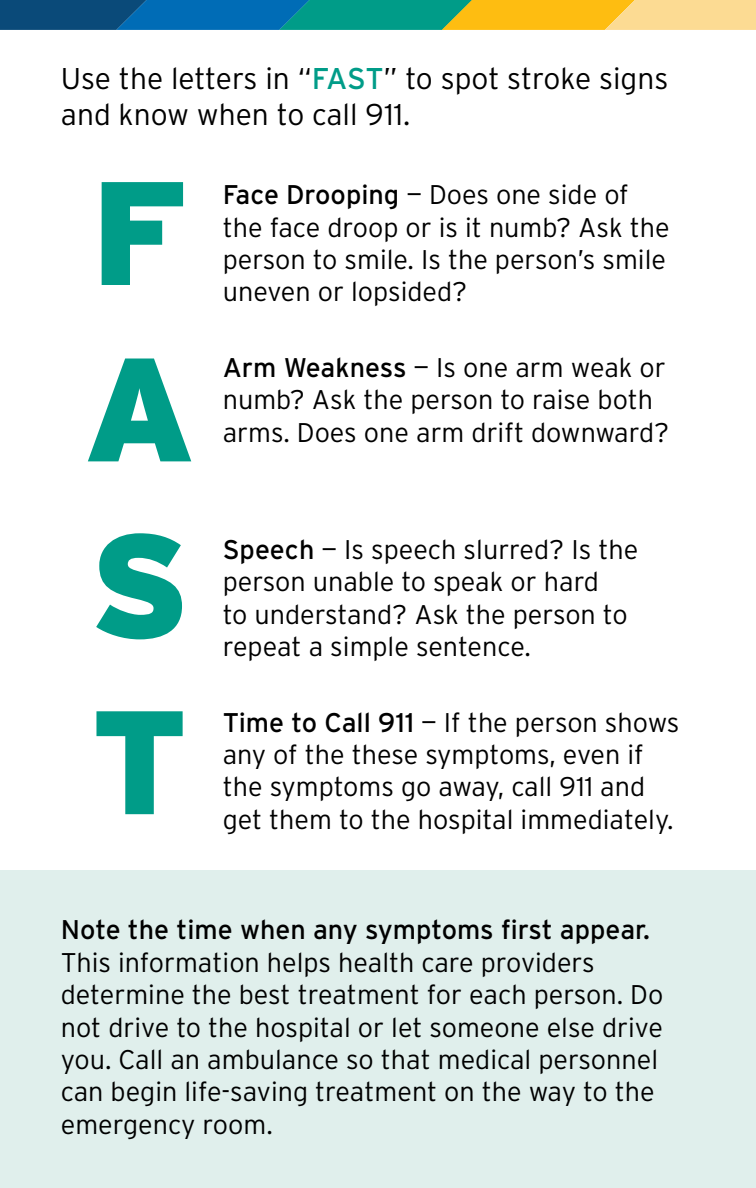
<style>
.page{position:relative;width:756px;height:1188px;background:#fff}
.page>*{position:absolute;margin:0;border:0;box-sizing:border-box;transform-origin:0 0}
.t1{font:900 147px/176.4px "Interstate";color:#009c88;text-align:justify}
.t2{font:300 30px/36px "Interstate";color:#000}
.t3{font:300 27px/32.4px "Interstate";color:#000}
.t4{font:27px "Interstate";color:#000}
.s1{font-weight:400;color:#009c88}
.s2{font-weight:400}
</style>
<div class="page">
<div style="left:0;top:870px;width:756px;height:318px;background:#e0efec"></div>
<svg style="left:0;top:0;width:756px;height:30px"></svg>
<p class="t2" style="left:61px;top:61px;width:609px">Use the letters in “<span class="s1">FAST</span>” to spot stroke signs and know when to call 911.</p>
<h1 class="t1" style="left:84px;top:144px;width:114px">F A S T</h1>
<p class="t3" style="left:223px;top:178px;width:448px"><span class="s2">Face Drooping</span> — Does one side of the face droop or is it numb? Ask the person to smile. Is the person’s smile uneven or lopsided?</p>
<p class="t3" style="left:223px;top:351px;width:448px"><span class="s2">Arm Weakness</span> — Is one arm weak or numb? Ask the person to raise both arms. Does one arm drift downward?</p>
<p class="t3" style="left:223px;top:533px;width:417px"><span class="s2">Speech</span> — Is speech slurred? Is the person unable to speak or hard<br>to understand? Ask the person to repeat a simple sentence.</p>
<p class="t3" style="left:223px;top:706px;width:458px"><span class="s2">Time to Call 911</span> — If the person shows any of the these symptoms, even if the symptoms go away, call 911 and get them to the hospital immediately.</p>
<p class="t4" style="left:61px;top:914px;width:591px">Note the time when any symptoms first appear.</p>
<p class="t3" style="left:61px;top:946px;width:604px">This information helps health care providers determine the best treatment for each person. Do not drive to the hospital or let someone else drive you. Call an ambulance so that medical personnel can begin life-saving treatment on the way to the emergency room.</p>
</div>
